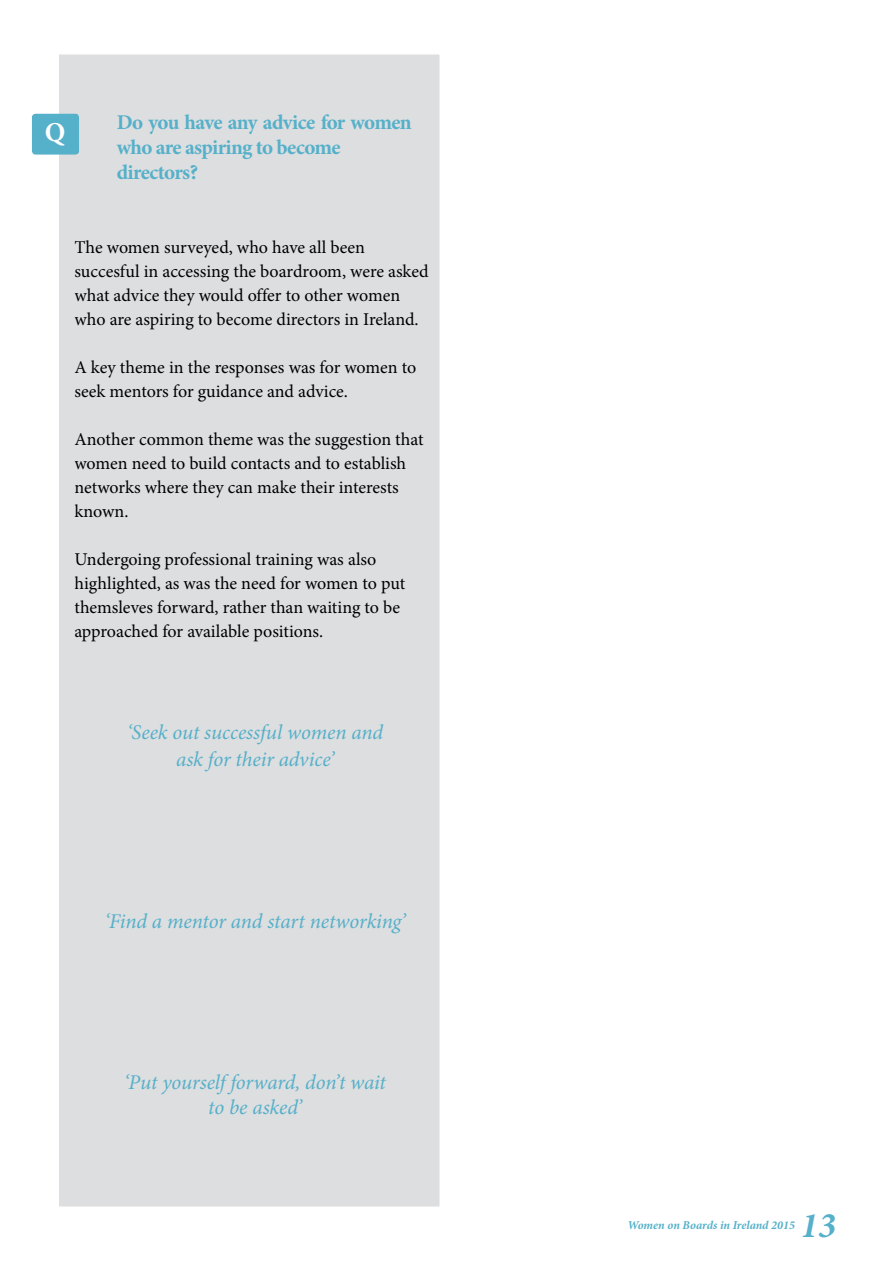
<style>
.page{position:relative;width:893px;height:1263px;background:#fff}
.page>*{position:absolute;margin:0;border:0;box-sizing:border-box;transform-origin:0 0}
.t1{font:italic 700 36px "Minion Pro";color:#55b0c9}
.t2{font:700 27.3px "Minion Pro";color:#fff}
.t3{font:italic 21px/27px "Minion Pro";letter-spacing:-.01em;color:#55b0c9;text-align:center}
.t4{font:700 21px/25.2px "Minion Pro";letter-spacing:-.03em;color:#55b0c9}
.t5{font:18px/24px "Minion Pro";letter-spacing:-.005em;color:#000}
.t6{font:italic 700 12px "Minion Pro";letter-spacing:-.005em;color:#55b0c9}
</style>
<div class="page">
<div style="left:58px;top:53px;width:383px;height:1155px;background:#dddee0;border:2px solid #fff"></div>
<div style="left:32px;top:114px;width:47px;height:41px;background:#55b0c9;border-radius:4px"></div>
<h2 class="t2" style="left:45px;top:113px;width:22px">Q</h2>
<p class="t4" style="left:117px;top:109px;width:297px">Do you have any advice for women who are aspiring to become directors?</p>
<p class="t5" style="left:74px;top:236px;width:356px">The women surveyed, who have all been succesful in accessing the boardroom, were asked what advice they would offer to other women who are aspiring to become directors in Ireland.</p>
<p class="t5" style="left:74px;top:356px;width:343px">A key theme in the responses was for women to seek mentors for guidance and advice.</p>
<p class="t5" style="left:74px;top:428px;width:351px">Another common theme was the suggestion that women need to build contacts and to establish networks where they can make their interests known.</p>
<p class="t5" style="left:74px;top:548px;width:332px">Undergoing professional training was also highlighted, as was the need for women to put themsleves forward, rather than waiting to be approached for available positions.</p>
<p class="t3" style="left:127px;top:719px;width:257px">‘Seek out successful women and ask for their advice’</p>
<p class="t3" style="left:105px;top:908px;width:302px">‘Find a mentor and start networking’</p>
<p class="t3" style="left:124px;top:1069px;width:263px;line-height:25.2px">‘Put yourself forward, don’t wait to be asked’</p>
<p class="t6" style="left:627px;top:1217px;width:169px">Women on Boards in Ireland 2015</p>
<h1 class="t1" style="left:800px;top:1199px;width:37px">13</h1>
</div>
